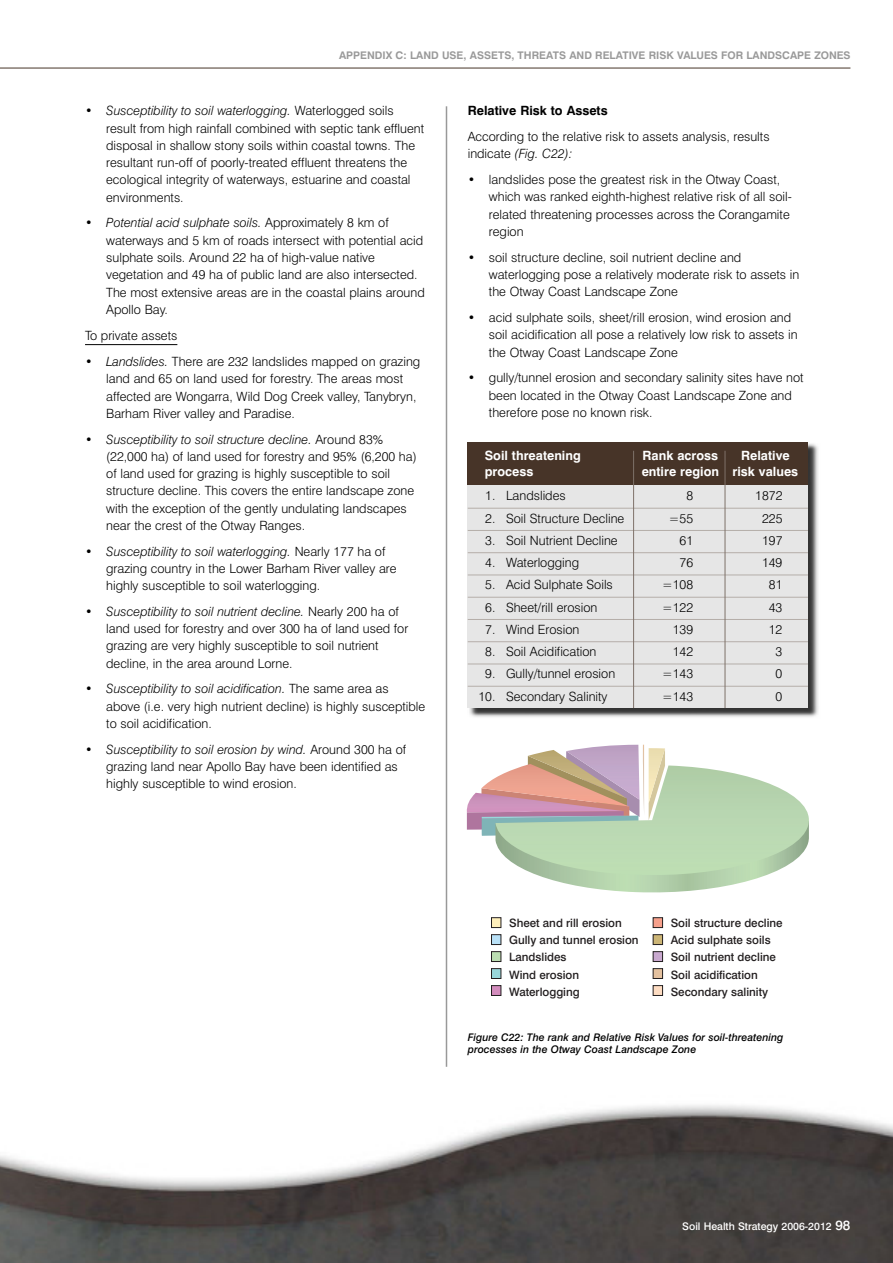
<style>
.page{position:relative;width:893px;height:1263px;background:#fff}
.page>*{position:absolute;margin:0;border:0;box-sizing:border-box;transform-origin:0 0}
.t1{font:300 12.75px/17.2px "Swiss 721 BT";color:#000}
.t2{font:700 12.75px "Swiss 721 BT";color:#fff}
.t3{font:700 12.75px "Swiss 721 BT";color:#000}
.t4{font:500 11.55px/17.2px "Swiss 721 BT";color:#231f20}
.t5{font:italic 500 10.5px/12px "Swiss 721 BT";color:#000}
.t6{font:700 10.5px "Swiss 721 BT";color:#999}
.t7{font:500 10.5px "Swiss 721 BT";color:#fff}
.s1{font-style:italic}
.s2{font-size:13.5px}
</style>
<div class="page">
<img style="left:0;top:1063px;width:893px;height:200px">
<hr style="left:0;top:68px;width:850px;height:1px;background:#473428">
<hr style="left:85px;top:344px;width:92px;height:1px;background:#000">
<hr style="left:446px;top:106px;width:1px;height:961px;background:#999">
<img style="left:469px;top:443px;width:349px;height:274px">
<div style="left:468px;top:442px;width:340px;height:266px;background:#e6e6e6"></div>
<div style="left:468px;top:442px;width:340px;height:43px;background:#473428"></div>
<hr style="left:468px;top:508px;width:340px;height:1px;background:#b5aea9">
<hr style="left:468px;top:530px;width:340px;height:1px;background:#b5aea9">
<hr style="left:468px;top:552px;width:340px;height:1px;background:#b5aea9">
<hr style="left:468px;top:575px;width:340px;height:1px;background:#b5aea9">
<hr style="left:468px;top:597px;width:340px;height:1px;background:#b5aea9">
<hr style="left:468px;top:619px;width:340px;height:1px;background:#b5aea9">
<hr style="left:468px;top:641px;width:340px;height:1px;background:#b5aea9">
<hr style="left:468px;top:664px;width:340px;height:1px;background:#b5aea9">
<hr style="left:468px;top:686px;width:340px;height:1px;background:#b5aea9">
<hr style="left:725px;top:451px;width:1px;height:257px;background:#7e7169">
<hr style="left:633px;top:451px;width:1px;height:257px;background:#7e7169">
<svg style="left:467px;top:745px;width:342px;height:148px"></svg>
<div style="left:491px;top:918px;width:10px;height:9px;background:#feefbb"></div>
<div style="left:491px;top:917px;width:10px;height:11px;border:1px solid #231f20"></div>
<div style="left:491px;top:935px;width:10px;height:9px;background:#b9e1f7"></div>
<div style="left:491px;top:934px;width:10px;height:11px;border:1px solid #231f20"></div>
<div style="left:491px;top:952px;width:10px;height:9px;background:#bcdeb2"></div>
<div style="left:491px;top:951px;width:10px;height:11px;border:1px solid #231f20"></div>
<div style="left:491px;top:968px;width:10px;height:10px;background:#99d7db"></div>
<div style="left:491px;top:968px;width:10px;height:11px;border:1px solid #231f20"></div>
<div style="left:491px;top:985px;width:10px;height:10px;background:#d38cbd"></div>
<div style="left:491px;top:985px;width:10px;height:11px;border:1px solid #231f20"></div>
<div style="left:653px;top:918px;width:10px;height:9px;background:#f6a08b"></div>
<div style="left:653px;top:917px;width:10px;height:11px;border:1px solid #231f20"></div>
<div style="left:653px;top:935px;width:10px;height:9px;background:#ccb576"></div>
<div style="left:653px;top:934px;width:10px;height:11px;border:1px solid #231f20"></div>
<div style="left:653px;top:952px;width:10px;height:9px;background:#c9a9cf"></div>
<div style="left:653px;top:951px;width:10px;height:11px;border:1px solid #231f20"></div>
<div style="left:653px;top:968px;width:10px;height:10px;background:#e4c19f"></div>
<div style="left:653px;top:968px;width:10px;height:11px;border:1px solid #231f20"></div>
<div style="left:653px;top:985px;width:10px;height:10px;background:#fddcc2"></div>
<div style="left:653px;top:985px;width:10px;height:11px;border:1px solid #231f20"></div>
<p class="t6" style="left:339px;top:51px;width:513px">APPENDIX C: LAND USE, ASSETS, THREATS AND RELATIVE RISK VALUES FOR LANDSCAPE ZONES</p>
<p class="t1" style="left:106px;top:104px;width:319px;text-indent:-21px">• <span class="s1">Susceptibility to soil waterlogging.</span> Waterlogged soils result from high rainfall combined with septic tank effluent disposal in shallow stony soils within coastal towns. The resultant run-off of poorly-treated effluent threatens the ecological integrity of waterways, estuarine and coastal environments.</p>
<p class="t1" style="left:106px;top:216px;width:320px;text-indent:-21px">• <span class="s1">Potential acid sulphate soils.</span> Approximately 8 km of waterways and 5 km of roads intersect with potential acid sulphate soils. Around 22 ha of high-value native vegetation and 49 ha of public land are also intersected.<br>The most extensive areas are in the coastal plains around Apollo Bay.</p>
<p class="t1" style="left:85px;top:328px;width:94px">To private assets</p>
<p class="t1" style="left:106px;top:354px;width:316px;text-indent:-21px">• <span class="s1">Landslides.</span> There are 232 landslides mapped on grazing land and 65 on land used for forestry. The areas most affected are Wongarra, Wild Dog Creek valley, Tanybryn, Barham River valley and Paradise.</p>
<p class="t1" style="left:106px;top:432px;width:312px;text-indent:-21px">• <span class="s1">Susceptibility to soil structure decline.</span> Around 83% (22,000 ha) of land used for forestry and 95% (6,200 ha) of land used for grazing is highly susceptible to soil structure decline. This covers the entire landscape zone with the exception of the gently undulating landscapes near the crest of the Otway Ranges.</p>
<p class="t1" style="left:106px;top:544px;width:292px;text-indent:-21px">• <span class="s1">Susceptibility to soil waterlogging.</span> Nearly 177 ha of grazing country in the Lower Barham River valley are highly susceptible to soil waterlogging.</p>
<p class="t1" style="left:106px;top:604px;width:304px;text-indent:-21px">• <span class="s1">Susceptibility to soil nutrient decline.</span> Nearly 200 ha of land used for forestry and over 300 ha of land used for grazing are very highly susceptible to soil nutrient decline, in the area around Lorne.</p>
<p class="t1" style="left:106px;top:681px;width:320px;text-indent:-21px">• <span class="s1">Susceptibility to soil acidification.</span> The same area as above (i.e. very high nutrient decline) is highly susceptible to soil acidification.</p>
<p class="t1" style="left:106px;top:742px;width:301px;text-indent:-21px">• <span class="s1">Susceptibility to soil erosion by wind.</span> Around 300 ha of grazing land near Apollo Bay have been identified as highly susceptible to wind erosion.</p>
<p class="t3" style="left:468px;top:106px;width:141px">Relative Risk to Assets</p>
<p class="t1" style="left:468px;top:129px;width:303px">According to the relative risk to assets analysis, results indicate <span class="s1">(Fig. C22):</span></p>
<p class="t1" style="left:489px;top:172px;width:305px;text-indent:-21px">• landslides pose the greatest risk in the Otway Coast, which was ranked eighth-highest relative risk of all soil&shy;related threatening processes across the Corangamite region</p>
<p class="t1" style="left:489px;top:250px;width:312px;text-indent:-21px">• soil structure decline, soil nutrient decline and waterlogging pose a relatively moderate risk to assets in the Otway Coast Landscape Zone</p>
<p class="t1" style="left:489px;top:310px;width:310px;text-indent:-21px">• acid sulphate soils, sheet/rill erosion, wind erosion and soil acidification all pose a relatively low risk to assets in the Otway Coast Landscape Zone</p>
<p class="t1" style="left:489px;top:370px;width:316px;text-indent:-21px">• gully/tunnel erosion and secondary salinity sites have not been located in the Otway Coast Landscape Zone and therefore pose no known risk.</p>
<p class="t2" style="left:485px;top:451px;width:98px">Soil threatening</p>
<p class="t2" style="left:642px;top:451px;width:77px">Rank across</p>
<p class="t2" style="left:741px;top:451px;width:50px">Relative</p>
<p class="t2" style="left:485px;top:466px;width:50px">process</p>
<p class="t2" style="left:642px;top:466px;width:158px">entire region risk values</p>
<p class="t1" style="left:485px;top:488px;width:82px">1. Landslides</p>
<p class="t1" style="left:686px;top:488px;width:8px">8</p>
<p class="t1" style="left:755px;top:488px;width:29px">1872</p>
<p class="t1" style="left:485px;top:511px;width:141px">2. Soil Structure Decline</p>
<p class="t1" style="left:669px;top:511px;width:26px">=55</p>
<p class="t1" style="left:762px;top:511px;width:22px">225</p>
<p class="t1" style="left:485px;top:533px;width:134px">3. Soil Nutrient Decline</p>
<p class="t1" style="left:680px;top:533px;width:15px">61</p>
<p class="t1" style="left:762px;top:533px;width:22px">197</p>
<p class="t1" style="left:485px;top:555px;width:95px">4. Waterlogging</p>
<p class="t1" style="left:680px;top:555px;width:15px">76</p>
<p class="t1" style="left:762px;top:555px;width:22px">149</p>
<p class="t1" style="left:485px;top:577px;width:129px">5. Acid Sulphate Soils</p>
<p class="t1" style="left:662px;top:577px;width:32px">=108</p>
<p class="t1" style="left:769px;top:577px;width:15px">81</p>
<p class="t1" style="left:485px;top:600px;width:114px">6. Sheet/rill erosion</p>
<p class="t1" style="left:662px;top:600px;width:32px">=122</p>
<p class="t1" style="left:769px;top:600px;width:15px">43</p>
<p class="t1" style="left:485px;top:622px;width:96px">7. Wind Erosion</p>
<p class="t1" style="left:673px;top:622px;width:22px">139</p>
<p class="t1" style="left:769px;top:622px;width:15px">12</p>
<p class="t1" style="left:485px;top:644px;width:113px">8. Soil Acidification</p>
<p class="t1" style="left:673px;top:644px;width:22px">142</p>
<p class="t1" style="left:776px;top:644px;width:8px">3</p>
<p class="t1" style="left:485px;top:666px;width:132px">9. Gully/tunnel erosion</p>
<p class="t1" style="left:662px;top:666px;width:32px">=143</p>
<p class="t1" style="left:776px;top:666px;width:8px">0</p>
<p class="t1" style="left:478px;top:689px;width:131px">10. Secondary Salinity</p>
<p class="t1" style="left:662px;top:689px;width:32px">=143</p>
<p class="t1" style="left:776px;top:689px;width:8px">0</p>
<p class="t4" style="left:509px;top:915px;width:131px">Sheet and rill erosion<br>Gully and tunnel erosion<br>Landslides<br>Wind erosion<br>Waterlogging</p>
<p class="t4" style="left:671px;top:915px;width:114px">Soil structure decline<br>Acid sulphate soils<br>Soil nutrient decline<br>Soil acidification<br>Secondary salinity</p>
<p class="t5" style="left:468px;top:1032px;width:317px">Figure C22: The rank and Relative Risk Values for soil-threatening processes in the Otway Coast Landscape Zone</p>
<p class="t7" style="left:682px;top:1222px;width:170px">Soil Health Strategy 2006-2012 <span class="s2">98</span></p>
</div>
